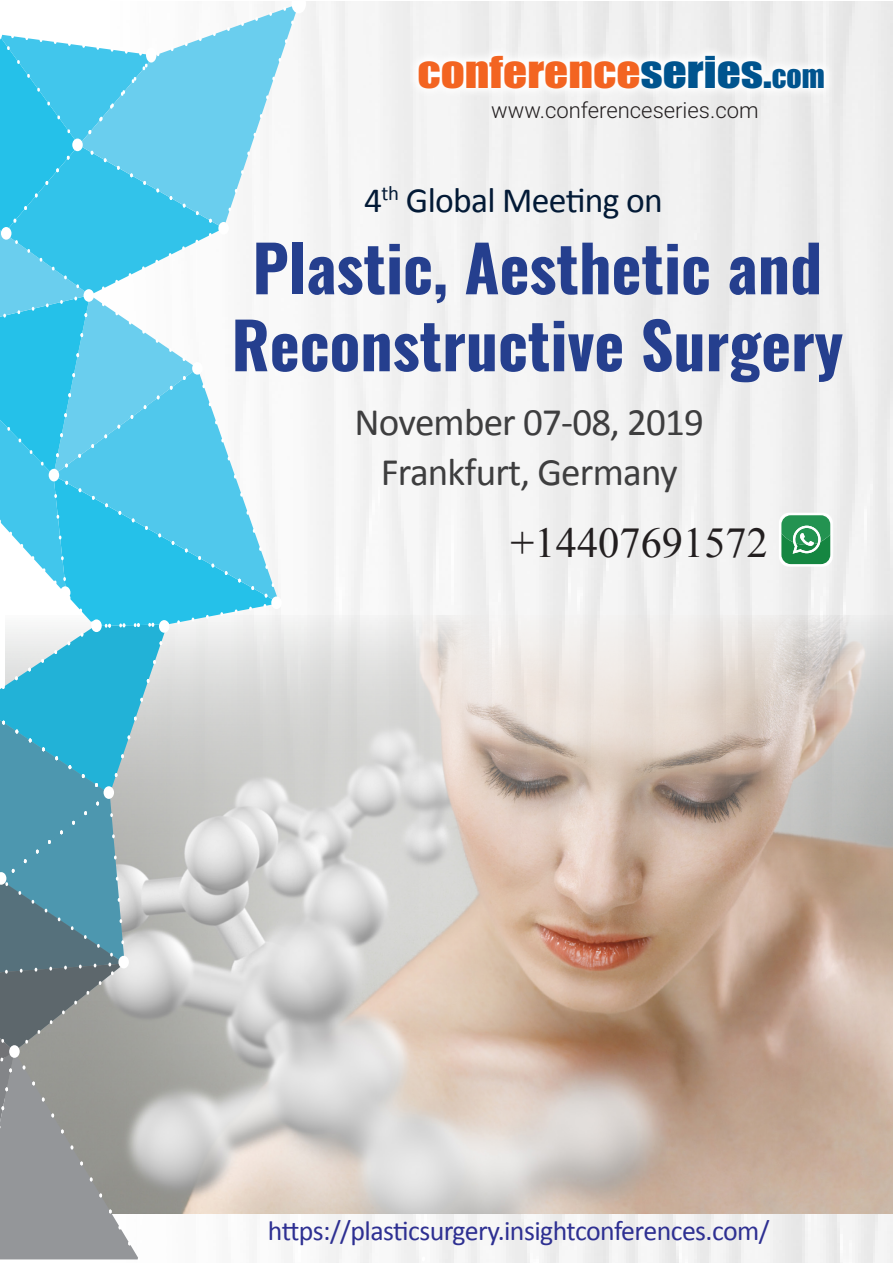
<style>
.page{position:relative;width:893px;height:1263px;background:#fff}
.page>*{position:absolute;margin:0;border:0;box-sizing:border-box;transform-origin:0 0}
.t1{font:700 63.75px/76.9px "Oswald";color:#253f8e;text-align:center}
.t2{font:42.45px "Times New Roman";color:#231f20}
.t3{font:40.65px "Impact";color:#f36421;scale:1.16 1}
.t4{font:39px "Calibri";letter-spacing:-.02em;color:#3e3e3f}
.t5{font:35.55px "Calibri";letter-spacing:-.02em;color:#031a36}
.t6{font:27.9px "Calibri";letter-spacing:-.02em;color:#2e3092}
.t7{font:300 22.05px "Roboto";color:#231f20}
.s1{color:#00548e}
.s2{font-size:29.1px;color:#00548e}
</style>
<div class="page">
<img style="left:306px;top:615px;width:587px;height:598px">
<svg style="left:0;top:1px;width:306px;height:1260px"></svg>
<div style="left:118px;top:956px;width:11px;height:12px;background:#fff;border-radius:50%"></div>
<div style="left:9px;top:1045px;width:11px;height:13px;background:#fff;border-radius:50%"></div>
<svg style="left:779px;top:513px;width:54px;height:54px"></svg>
<svg style="left:781px;top:515px;width:49px;height:49px"></svg>
<p class="t3" style="left:417px;top:40px;width:353px">CONFERENCE<span class="s1">SERIES.</span><span class="s2">COM</span></p>
<p class="t7" style="left:491px;top:95px;width:269px">www.conferenceseries.com</p>
<p class="t5" style="left:364px;top:177px;width:300px">4<sup>th</sup> Global Meeting on</p>
<p class="t1" style="left:232px;top:232px;width:613px">Plastic, Aesthetic and<br>Reconstructive Surgery</p>
<p class="t4" style="left:354px;top:398px;width:351px">November 07-08, 2019</p>
<p class="t4" style="left:381px;top:447px;width:298px">Frankfurt, Germany</p>
<p class="t2" style="left:511px;top:514px;width:259px">+14407691572</p>
<p class="t6" style="left:268px;top:1213px;width:503px">https://plasticsurgery.insightconferences.com/</p>
</div>
